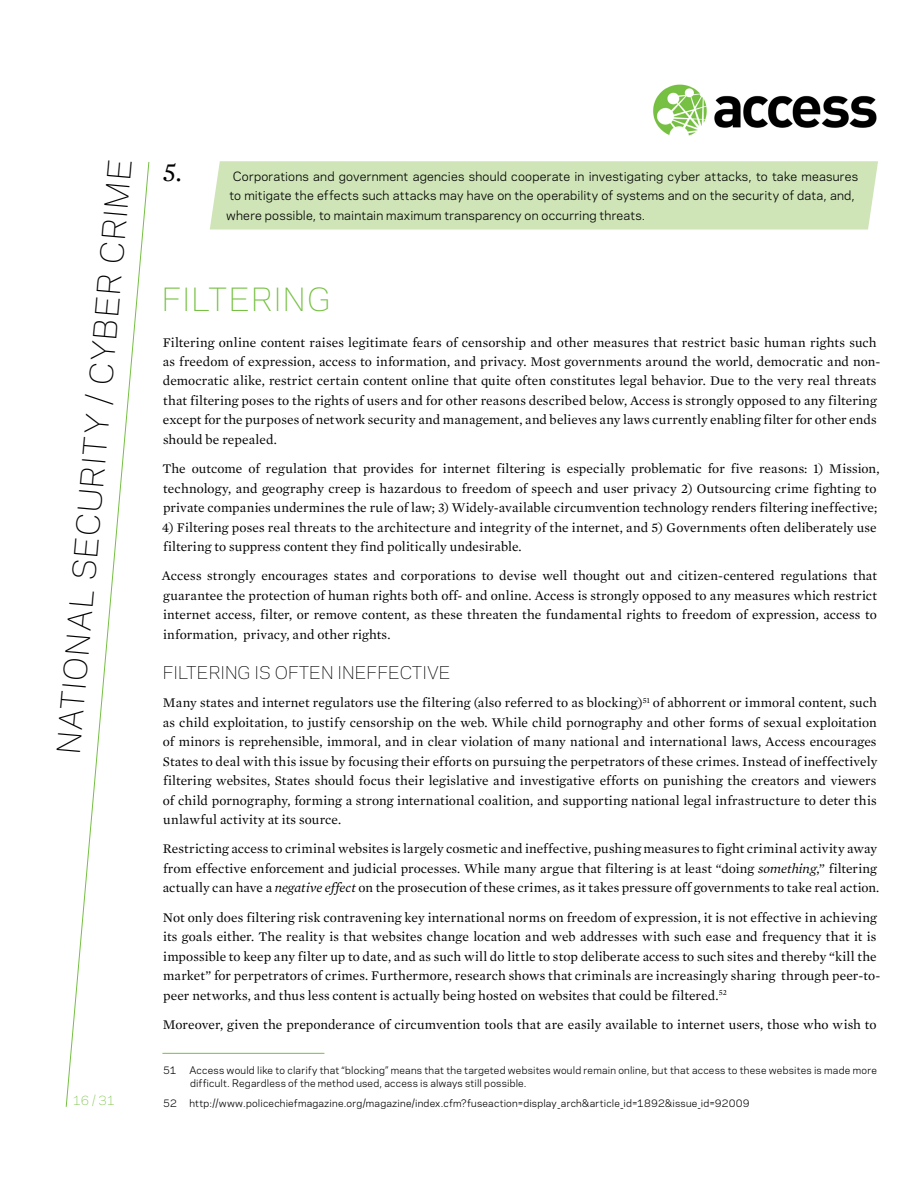
<style>
.page{position:relative;width:918px;height:1188px;background:#fff}
.page>*{position:absolute;margin:0;border:0;box-sizing:border-box;transform-origin:0 0}
.t1{font:300 30px "Galaxie Polaris";color:#000}
.t2{font:300 30px "Galaxie Polaris";letter-spacing:.03em;color:#76c043}
.t3{font:italic 27px "Mercury Text G1";color:#000}
.t4{font:300 16.5px "Galaxie Polaris";color:#000}
.t5{font:13.5px/19.5px "Mercury Text G1 Roman";letter-spacing:.005em;color:#000}
.t6{font:12px/19.5px "Galaxie Polaris";letter-spacing:.015em;color:#000}
.t7{font:300 12px "Galaxie Polaris";color:#76c043}
.t8{font:9.75px/13.5px "Galaxie Polaris";letter-spacing:.02em;color:#000}
.s1{font-family:"Mercury Text G1";font-style:italic}
</style>
<div class="page">
<img style="left:653px;top:84px;width:224px;height:52px">
<svg style="left:65px;top:162px;width:85px;height:945px"></svg>
<hr style="left:162px;top:1053px;width:162px;height:1px;background:#76c043">
<div style="left:210px;top:161px;width:668px;height:69px;background:#cfe5b7"></div>
<p class="t1" style="left:46px;top:752px;width:599px;rotate:-85deg">NATIONAL SECURITY / CYBER CRIME</p>
<p class="t3" style="left:163px;top:156px;width:20px">5.</p>
<p class="t6" style="left:226px;top:166px;width:633px;text-indent:6px">Corporations and government agencies should cooperate in investigating cyber attacks, to take measures to mitigate the effects such attacks may have on the operability of systems and on the security of data, and, where possible, to maintain maximum transparency on occurring threats.</p>
<p class="t2" style="left:162px;top:277px;width:165px">FILTERING</p>
<p class="t5" style="left:163px;top:332px;width:719px">Filtering online content raises legitimate fears of censorship and other measures that restrict basic human rights such as freedom of expression, access to information, and privacy. Most governments around the world, democratic and non&shy;democratic alike, restrict certain content online that quite often constitutes legal behavior. Due to the very real threats that filtering poses to the rights of users and for other reasons described below, Access is strongly opposed to any filtering except for the purposes of network security and management, and believes any laws currently enabling filter for other ends should be repealed.</p>
<p class="t5" style="left:163px;top:459px;width:719px">The outcome of regulation that provides for internet filtering is especially problematic for five reasons: 1) Mission, technology, and geography creep is hazardous to freedom of speech and user privacy 2) Outsourcing crime fighting to private companies undermines the rule of law; 3) Widely-available circumvention technology renders filtering ineffective;</p>
<p class="t5" style="left:162px;top:518px;width:717px">4) Filtering poses real threats to the architecture and integrity of the internet, and 5) Governments often deliberately use filtering to suppress content they find politically undesirable.</p>
<p class="t5" style="left:162px;top:566px;width:717px;text-align:justify">Access strongly encourages states and corporations to devise well thought out and citizen-centered regulations that guarantee the protection of human rights both off- and online. Access is strongly opposed to any measures which restrict internet access, filter, or remove content, as these threaten the fundamental rights to freedom of expression, access to information, privacy, and other rights.</p>
<p class="t4" style="left:163px;top:660px;width:290px">FILTERING IS OFTEN INEFFECTIVE</p>
<p class="t5" style="left:163px;top:693px;width:716px;text-align:justify">Many states and internet regulators use the filtering (also referred to as blocking)<sup>51</sup> of abhorrent or immoral content, such as child exploitation, to justify censorship on the web. While child pornography and other forms of sexual exploitation of minors is reprehensible, immoral, and in clear violation of many national and international laws, Access encourages States to deal with this issue by focusing their efforts on pursuing the perpetrators of these crimes. Instead of ineffectively filtering websites, States should focus their legislative and investigative efforts on punishing the creators and viewers of child pornography, forming a strong international coalition, and supporting national legal infrastructure to deter this unlawful activity at its source.</p>
<p class="t5" style="left:163px;top:839px;width:718px">Restricting access to criminal websites is largely cosmetic and ineffective, pushing measures to fight criminal activity away from effective enforcement and judicial processes. While many argue that filtering is at least “doing <span class="s1">something</span>,” filtering actually can have a <span class="s1">negative effect</span> on the prosecution of these crimes, as it takes pressure off governments to take real action.</p>
<p class="t5" style="left:163px;top:908px;width:719px">Not only does filtering risk contravening key international norms on freedom of expression, it is not effective in achieving its goals either. The reality is that websites change location and web addresses with such ease and frequency that it is impossible to keep any filter up to date, and as such will do little to stop deliberate access to such sites and thereby “kill the market” for perpetrators of crimes. Furthermore, research shows that criminals are increasingly sharing through peer-to&shy;peer networks, and thus less content is actually being hosted on websites that could be filtered.<sup>52</sup></p>
<p class="t5" style="left:163px;top:1015px;width:715px">Moreover, given the preponderance of circumvention tools that are easily available to internet users, those who wish to</p>
<p class="t8" style="left:163px;top:1063px;width:15px">51</p>
<p class="t8" style="left:189px;top:1063px;width:689px">Access would like to clarify that “blocking” means that the targeted websites would remain online, but that access to these websites is made more difficult. Regardless of the method used, access is always still possible.</p>
<p class="t8" style="left:163px;top:1096px;width:15px">52</p>
<p class="t8" style="left:189px;top:1096px;width:562px">http://www.policechiefmagazine.org/magazine/index.cfm?fuseaction=display_arch&amp;article_id=1892&amp;issue_id=92009</p>
<p class="t7" style="left:73px;top:1091px;width:44px">16 / 31</p>
</div>
